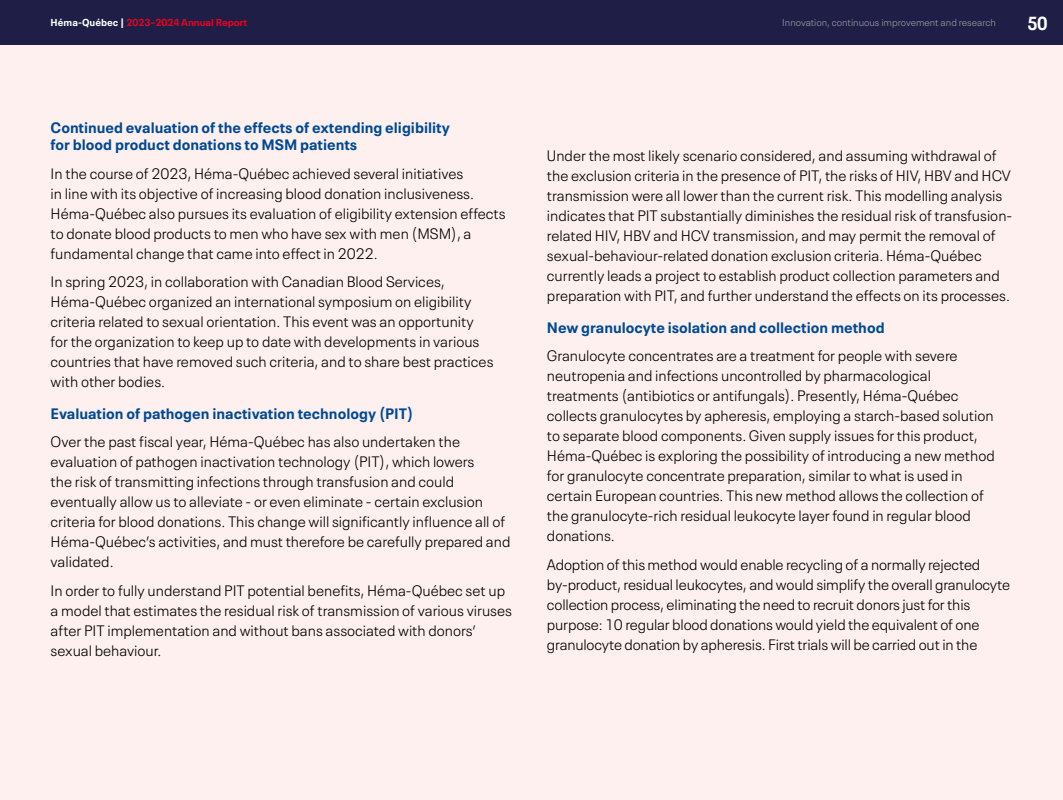
<style>
.page{position:relative;width:1063px;height:800px;background:#fff}
.page>*{position:absolute;margin:0;border:0;box-sizing:border-box;transform-origin:0 0}
.t1{font:700 condensed 18.75px "Neue Plak";color:#fff}
.t2{font:300 15px/20px "Neue Plak Text";color:#000}
.t3{font:700 15px/17.5px "Neue Plak Text";color:#004a93}
.t4{font:300 10px "Neue Plak Text";color:#9d9d9c}
.t5{font:700 10px "Neue Plak Text";color:#e30520}
.s1{color:#fff}
</style>
<div class="page">
<div style="left:0;top:45px;width:1062px;height:755px;background:#fef0ef"></div>
<div style="left:0;top:0;width:1062px;height:45px;background:#1e1e47"></div>
<p class="t5" style="left:51px;top:15px;width:198px"><span class="s1">Héma-Québec |</span> 2023–2024 Annual Report</p>
<p class="t4" style="left:782px;top:15px;width:215px">Innovation, continuous improvement and research</p>
<p class="t1" style="left:1027px;top:9px;width:21px">50</p>
<p class="t3" style="left:51px;top:117px;width:401px">Continued evaluation of the effects of extending eligibility for blood product donations to MSM patients</p>
<p class="t2" style="left:51px;top:162px;width:456px">In the course of 2023, Héma‑Québec achieved several initiatives<br>in line with its objective of increasing blood donation inclusiveness.<br>Héma‑Québec also pursues its evaluation of eligibility extension effects to donate blood products to men who have sex with men (MSM), a fundamental change that came into effect in 2022.</p>
<p class="t2" style="left:51px;top:270px;width:444px">In spring 2023, in collaboration with Canadian Blood Services, Héma‑Québec organized an international symposium on eligibility criteria related to sexual orientation. This event was an opportunity for the organization to keep up to date with developments in various countries that have removed such criteria, and to share best practices with other bodies.</p>
<p class="t3" style="left:51px;top:403px;width:364px">Evaluation of pathogen inactivation technology (PIT)</p>
<p class="t2" style="left:51px;top:430px;width:461px">Over the past fiscal year, Héma‑Québec has also undertaken the evaluation of pathogen inactivation technology (PIT), which lowers<br>the risk of transmitting infections through transfusion and could eventually allow us to alleviate - or even eliminate - certain exclusion criteria for blood donations. This change will significantly influence all of Héma‑Québec’s activities, and must therefore be carefully prepared and validated.</p>
<p class="t2" style="left:51px;top:579px;width:463px">In order to fully understand PIT potential benefits, Héma‑Québec set up a model that estimates the residual risk of transmission of various viruses after PIT implementation and without bans associated with donors’ sexual behaviour.</p>
<p class="t2" style="left:547px;top:144px;width:465px">Under the most likely scenario considered, and assuming withdrawal of the exclusion criteria in the presence of PIT, the risks of HIV, HBV and HCV transmission were all lower than the current risk. This modelling analysis indicates that PIT substantially diminishes the residual risk of transfusion&shy;related HIV, HBV and HCV transmission, and may permit the removal of sexual-behaviour-related donation exclusion criteria. Héma‑Québec currently leads a project to establish product collection parameters and preparation with PIT, and further understand the effects on its processes.</p>
<p class="t3" style="left:547px;top:317px;width:339px">New granulocyte isolation and collection method</p>
<p class="t2" style="left:547px;top:344px;width:449px">Granulocyte concentrates are a treatment for people with severe neutropenia and infections uncontrolled by pharmacological treatments (antibiotics or antifungals). Presently, Héma‑Québec collects granulocytes by apheresis, employing a starch-based solution to separate blood components. Given supply issues for this product, Héma‑Québec is exploring the possibility of introducing a new method for granulocyte concentrate preparation, similar to what is used in certain European countries. This new method allows the collection of the granulocyte-rich residual leukocyte layer found in regular blood donations.</p>
<p class="t2" style="left:547px;top:553px;width:465px">Adoption of this method would enable recycling of a normally rejected by-product, residual leukocytes, and would simplify the overall granulocyte collection process, eliminating the need to recruit donors just for this purpose: 10 regular blood donations would yield the equivalent of one granulocyte donation by apheresis. First trials will be carried out in the</p>
</div>
